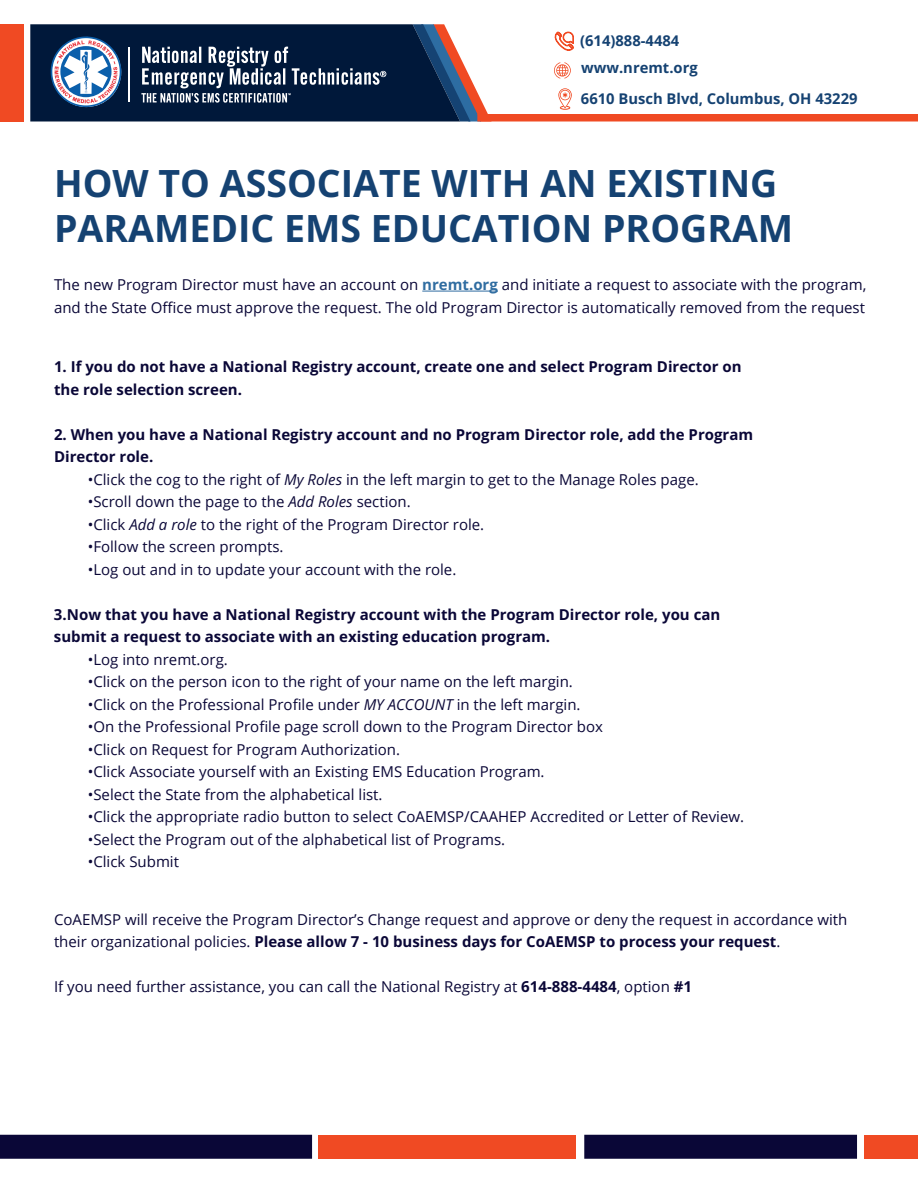
<style>
.page{position:relative;width:918px;height:1188px;background:#fff}
.page>*{position:absolute;margin:0;border:0;box-sizing:border-box;transform-origin:0 0}
.t1{font:700 37.5px/45px "Open Sans";color:#154272}
.t2{font:15px/22.5px "Open Sans";color:#0a0737}
.t3{font:700 15px/22.5px "Open Sans";color:#0a0737}
.t4{font:700 14.7px/26.2px "Open Sans";color:#154272}
.s1{font-weight:700;color:#306da1}
.s2{font-style:italic}
.s3{font-weight:700}
</style>
<div class="page">
<svg style="left:460px;top:57px;width:28px;height:65px"></svg>
<svg style="left:23px;top:24px;width:437px;height:98px;background:#142948"></svg>
<svg style="left:51px;top:36px;width:71px;height:71px"></svg>
<svg style="left:141px;top:47px;width:245px;height:56px;background:#3d4f69"></svg>
<hr style="left:128px;top:47px;width:2px;height:55px;background:#fff">
<div style="left:477px;top:114px;width:441px;height:8px;background:#f04a23"></div>
<div style="left:584px;top:1135px;width:273px;height:24px;background:#0a0737"></div>
<svg style="left:554px;top:31px;width:20px;height:20px"></svg>
<svg style="left:554px;top:62px;width:17px;height:17px"></svg>
<div style="left:0;top:24px;width:23px;height:98px;background:#f04a23"></div>
<div style="left:864px;top:1135px;width:54px;height:24px;background:#f04a23"></div>
<svg style="left:558px;top:88px;width:14px;height:22px"></svg>
<div style="left:319px;top:1135px;width:257px;height:24px;background:#f04a23"></div>
<div style="left:0;top:1135px;width:312px;height:24px;background:#0a0737"></div>
<hr style="left:422px;top:291px;width:76px;height:1px;background:#306da1">
<p class="t4" style="left:580px;top:28px;width:119px">(614)888-4484 www.nremt.org</p>
<p class="t4" style="left:581px;top:86px;width:278px">6610 Busch Blvd, Columbus, OH 43229</p>
<h1 class="t1" style="left:54px;top:160px;width:741px">HOW TO ASSOCIATE WITH AN EXISTING<br>PARAMEDIC EMS EDUCATION PROGRAM</h1>
<p class="t2" style="left:54px;top:273px;width:814px">The new Program Director must have an account on <span class="s1">nremt.org</span> and initiate a request to associate with the program, and the State Office must approve the request. The old Program Director is automatically removed from the request</p>
<p class="t3" style="left:54px;top:355px;width:689px">1. If you do not have a National Registry account, create one and select Program Director on the role selection screen.</p>
<p class="t3" style="left:54px;top:423px;width:701px">2. When you have a National Registry account and no Program Director role, add the Program<br>Director role.</p>
<p class="t2" style="left:88px;top:468px;width:612px">•Click the cog to the right of <span class="s2">My Roles</span> in the left margin to get to the Manage Roles page.</p>
<p class="t2" style="left:88px;top:490px;width:324px">•Scroll down the page to the <span class="s2">Add Roles</span> section.</p>
<p class="t2" style="left:88px;top:513px;width:398px">•Click <span class="s2">Add a role</span> to the right of the Program Director role.</p>
<p class="t2" style="left:88px;top:535px;width:197px">•Follow the screen prompts.</p>
<p class="t2" style="left:88px;top:558px;width:370px">•Log out and in to update your account with the role.</p>
<p class="t3" style="left:54px;top:603px;width:668px">3.Now that you have a National Registry account with the Program Director role, you can submit a request to associate with an existing education program.</p>
<p class="t2" style="left:88px;top:648px;width:142px">•Log into nremt.org.</p>
<p class="t2" style="left:88px;top:670px;width:487px">•Click on the person icon to the right of your name on the left margin.</p>
<p class="t2" style="left:88px;top:693px;width:494px">•Click on the Professional Profile under <span class="s2">MY ACCOUNT</span> in the left margin.</p>
<p class="t2" style="left:88px;top:715px;width:517px">•On the Professional Profile page scroll down to the Program Director box</p>
<p class="t2" style="left:88px;top:738px;width:314px">•Click on Request for Program Authorization.</p>
<p class="t2" style="left:88px;top:760px;width:458px">•Click Associate yourself with an Existing EMS Education Program.</p>
<p class="t2" style="left:88px;top:783px;width:296px">•Select the State from the alphabetical list.</p>
<p class="t2" style="left:88px;top:805px;width:658px">•Click the appropriate radio button to select CoAEMSP/CAAHEP Accredited or Letter of Review.</p>
<p class="t2" style="left:88px;top:828px;width:419px">•Select the Program out of the alphabetical list of Programs.</p>
<p class="t2" style="left:88px;top:850px;width:93px">•Click Submit</p>
<p class="t2" style="left:54px;top:908px;width:795px">CoAEMSP will receive the Program Director’s Change request and approve or deny the request in accordance with their organizational policies. <span class="s3">Please allow 7 - 10 business days for CoAEMSP to process your request</span>.</p>
<p class="t2" style="left:54px;top:975px;width:640px">If you need further assistance, you can call the National Registry at <span class="s3">614-888-4484</span>, option <span class="s3">#1</span></p>
</div>
